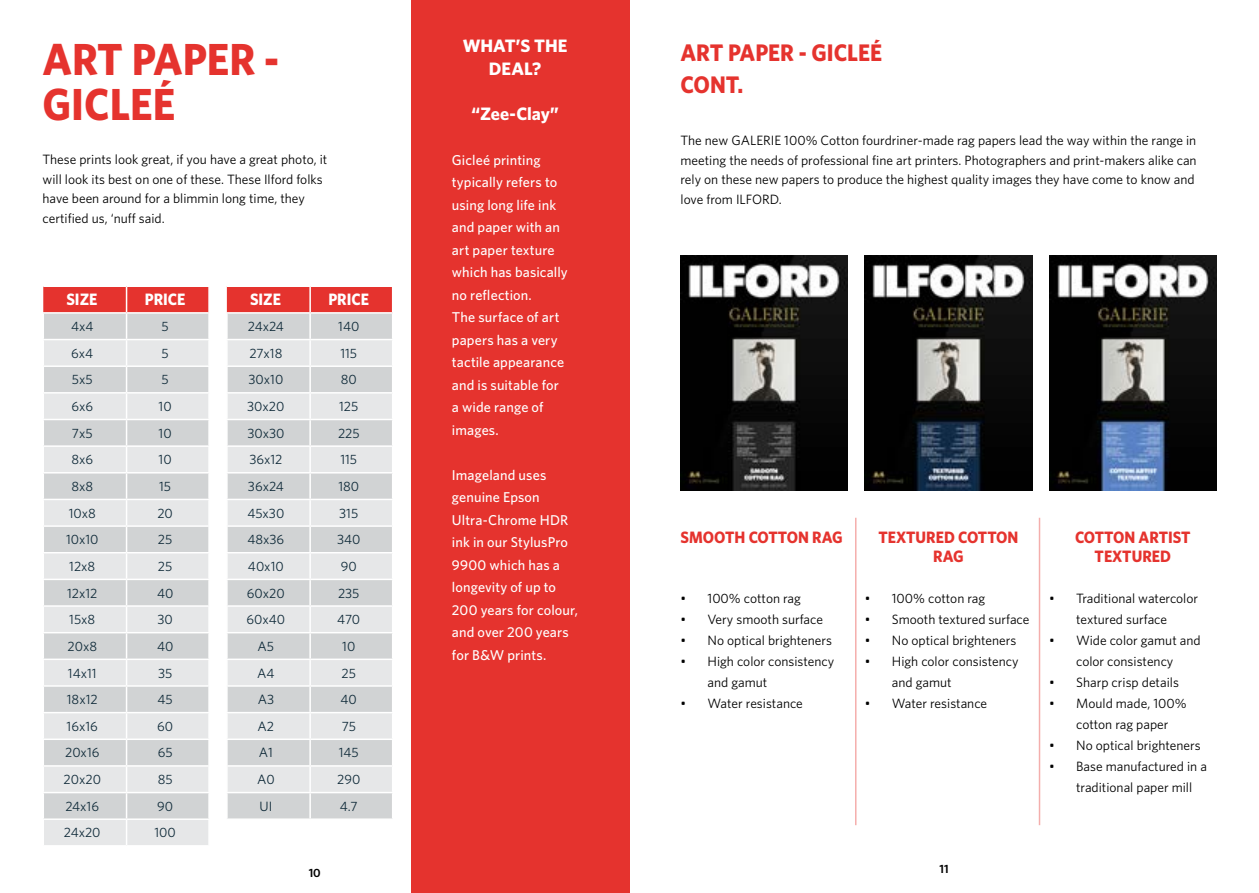
<style>
.page{position:relative;width:1259px;height:893px;background:#fff}
.page>*{position:absolute;margin:0;border:0;box-sizing:border-box;transform-origin:0 0}
.t1{font:700 45px/45px "Whitney K";color:#e5332e;scale:.94 1}
.t2{font:700 24px/31.5px "Whitney K";color:#e5332e;scale:.94 1}
.t3{font:700 18px/22.5px "Whitney K";color:#fff;text-align:center}
.t4{font:700 16.5px/19.8px "Whitney K";color:#e5332e;text-align:center;scale:.94 1}
.t5{font:700 16.5px "Whitney K";color:#fff;scale:.94 1}
.t6{font:500 14.25px/22.5px "Whitney K";letter-spacing:.005em;color:#fff}
.t7{font:13.5px/19.5px "Whitney K";color:#000}
.t8{font:13.5px "Whitney K";color:#0e2938}
.t9{font:600 12px "Whitney K";color:#000}
</style>
<div class="page">
<div style="left:411px;top:0;width:218px;height:893px;background:#e5332e"></div>
<img style="left:680px;top:256px;width:168px;height:234px">
<img style="left:865px;top:256px;width:167px;height:234px">
<img style="left:1049px;top:256px;width:167px;height:234px">
<svg style="left:43px;top:287px;width:166px;height:558px;background:#ded7d8"></svg>
<hr style="left:208px;top:820px;width:2px;height:25px;background:#fff">
<hr style="left:208px;top:287px;width:2px;height:25px;background:#fff">
<hr style="left:43px;top:312px;width:84px;height:2px;background:#fff">
<hr style="left:127px;top:312px;width:83px;height:2px;background:#fff">
<svg style="left:227px;top:286px;width:165px;height:532px;background:#ddd6d7"></svg>
<hr style="left:226px;top:312px;width:84px;height:2px;background:#fff">
<hr style="left:310px;top:312px;width:83px;height:2px;background:#fff">
<hr style="left:855px;top:518px;width:1px;height:307px;background:#e5332e">
<hr style="left:1038px;top:518px;width:2px;height:307px;background:#e5332e">
<h1 class="t1" style="left:43px;top:35px;width:253px">ART PAPER -<br>GICLEÉ</h1>
<h2 class="t2" style="left:680px;top:36px;width:216px">ART PAPER - GICLEÉ<br>CONT.</h2>
<h3 class="t3" style="left:463px;top:34px;width:106px">WHAT’S THE<br>DEAL?</h3>
<h3 class="t3" style="left:471px;top:102px;width:89px">“Zee-Clay”</h3>
<p class="t6" style="left:452px;top:148px;width:117px">Gicleé printing typically refers to using long life ink and paper with an art paper texture which has basically no reflection.<br>The surface of art papers has a very tactile appearance and is suitable for a wide range of images.</p>
<p class="t6" style="left:452px;top:463px;width:128px">Imageland uses genuine Epson<br>Ultra-Chrome HDR ink in our StylusPro<br>9900 which has a longevity of up to<br>200 years for colour, and over 200 years for B&amp;W prints.</p>
<p class="t7" style="left:680px;top:131px;width:517px">The new GALERIE 100% Cotton fourdriner-made rag papers lead the way within the range in meeting the needs of professional fine art printers. Photographers and print-makers alike can rely on these new papers to produce the highest quality images they have come to know and love from ILFORD.</p>
<p class="t7" style="left:43px;top:149px;width:286px">These prints look great, if you have a great photo, it will look its best on one of these. These Ilford folks have been around for a blimmin long time, they certified us, ‘nuff said.</p>
<p class="t5" style="left:66px;top:290px;width:34px">SIZE</p>
<p class="t5" style="left:145px;top:290px;width:45px">PRICE</p>
<p class="t8" style="left:71px;top:318px;width:24px">4x4</p>
<p class="t8" style="left:162px;top:318px;width:9px">5</p>
<p class="t8" style="left:71px;top:345px;width:24px">6x4</p>
<p class="t8" style="left:162px;top:345px;width:9px">5</p>
<p class="t8" style="left:72px;top:372px;width:22px">5x5</p>
<p class="t8" style="left:162px;top:372px;width:9px">5</p>
<p class="t8" style="left:71px;top:398px;width:23px">6x6</p>
<p class="t8" style="left:159px;top:398px;width:15px">10</p>
<p class="t8" style="left:72px;top:425px;width:22px">7x5</p>
<p class="t8" style="left:159px;top:425px;width:15px">10</p>
<p class="t8" style="left:71px;top:452px;width:23px">8x6</p>
<p class="t8" style="left:159px;top:452px;width:15px">10</p>
<p class="t8" style="left:71px;top:478px;width:23px">8x8</p>
<p class="t8" style="left:159px;top:478px;width:14px">15</p>
<p class="t8" style="left:69px;top:505px;width:29px">10x8</p>
<p class="t8" style="left:157px;top:505px;width:17px">20</p>
<p class="t8" style="left:66px;top:532px;width:34px">10x10</p>
<p class="t8" style="left:158px;top:532px;width:16px">25</p>
<p class="t8" style="left:69px;top:558px;width:28px">12x8</p>
<p class="t8" style="left:158px;top:558px;width:16px">25</p>
<p class="t8" style="left:67px;top:585px;width:32px">12x12</p>
<p class="t8" style="left:157px;top:585px;width:18px">40</p>
<p class="t8" style="left:69px;top:611px;width:28px">15x8</p>
<p class="t8" style="left:157px;top:611px;width:17px">30</p>
<p class="t8" style="left:67px;top:638px;width:31px">20x8</p>
<p class="t8" style="left:157px;top:638px;width:18px">40</p>
<p class="t8" style="left:68px;top:665px;width:30px">14x11</p>
<p class="t8" style="left:158px;top:665px;width:16px">35</p>
<p class="t8" style="left:67px;top:691px;width:32px">18x12</p>
<p class="t8" style="left:158px;top:691px;width:17px">45</p>
<p class="t8" style="left:67px;top:718px;width:33px">16x16</p>
<p class="t8" style="left:157px;top:718px;width:17px">60</p>
<p class="t8" style="left:65px;top:745px;width:36px">20x16</p>
<p class="t8" style="left:158px;top:745px;width:16px">65</p>
<p class="t8" style="left:64px;top:771px;width:39px">20x20</p>
<p class="t8" style="left:158px;top:771px;width:16px">85</p>
<p class="t8" style="left:65px;top:798px;width:35px">24x16</p>
<p class="t8" style="left:157px;top:798px;width:17px">90</p>
<p class="t8" style="left:64px;top:825px;width:38px">24x20</p>
<p class="t8" style="left:154px;top:825px;width:23px">100</p>
<p class="t5" style="left:250px;top:290px;width:34px">SIZE</p>
<p class="t5" style="left:328px;top:290px;width:45px">PRICE</p>
<p class="t8" style="left:248px;top:318px;width:37px">24x24</p>
<p class="t8" style="left:338px;top:318px;width:23px">140</p>
<p class="t8" style="left:249px;top:345px;width:35px">27x18</p>
<p class="t8" style="left:340px;top:345px;width:18px">115</p>
<p class="t8" style="left:248px;top:372px;width:36px">30x10</p>
<p class="t8" style="left:341px;top:372px;width:18px">80</p>
<p class="t8" style="left:247px;top:398px;width:39px">30x20</p>
<p class="t8" style="left:339px;top:398px;width:21px">125</p>
<p class="t8" style="left:247px;top:425px;width:39px">30x30</p>
<p class="t8" style="left:338px;top:425px;width:23px">225</p>
<p class="t8" style="left:249px;top:452px;width:35px">36x12</p>
<p class="t8" style="left:340px;top:452px;width:18px">115</p>
<p class="t8" style="left:248px;top:478px;width:37px">36x24</p>
<p class="t8" style="left:338px;top:478px;width:22px">180</p>
<p class="t8" style="left:247px;top:505px;width:38px">45x30</p>
<p class="t8" style="left:339px;top:505px;width:21px">315</p>
<p class="t8" style="left:247px;top:532px;width:38px">48x36</p>
<p class="t8" style="left:337px;top:532px;width:25px">340</p>
<p class="t8" style="left:248px;top:558px;width:37px">40x10</p>
<p class="t8" style="left:341px;top:558px;width:17px">90</p>
<p class="t8" style="left:247px;top:585px;width:39px">60x20</p>
<p class="t8" style="left:338px;top:585px;width:23px">235</p>
<p class="t8" style="left:246px;top:611px;width:40px">60x40</p>
<p class="t8" style="left:337px;top:611px;width:24px">470</p>
<p class="t8" style="left:258px;top:638px;width:18px">A5</p>
<p class="t8" style="left:342px;top:638px;width:15px">10</p>
<p class="t8" style="left:257px;top:665px;width:19px">A4</p>
<p class="t8" style="left:341px;top:665px;width:16px">25</p>
<p class="t8" style="left:258px;top:691px;width:18px">A3</p>
<p class="t8" style="left:341px;top:691px;width:18px">40</p>
<p class="t8" style="left:258px;top:718px;width:18px">A2</p>
<p class="t8" style="left:342px;top:718px;width:16px">75</p>
<p class="t8" style="left:259px;top:745px;width:16px">A1</p>
<p class="t8" style="left:339px;top:745px;width:22px">145</p>
<p class="t8" style="left:257px;top:771px;width:19px">A0</p>
<p class="t8" style="left:337px;top:771px;width:25px">290</p>
<p class="t8" style="left:259px;top:798px;width:14px">UI</p>
<p class="t8" style="left:340px;top:798px;width:19px">4.7</p>
<p class="t4" style="left:680px;top:526px;width:174px">SMOOTH COTTON RAG</p>
<p class="t4" style="left:878px;top:526px;width:150px">TEXTURED COTTON<br>RAG</p>
<p class="t7" style="left:865px;top:588px;width:122px">• 100% cotton rag</p>
<p class="t7" style="left:865px;top:609px;width:166px">• Smooth textured surface</p>
<p class="t7" style="left:865px;top:630px;width:153px">• No optical brighteners</p>
<p class="t7" style="left:892px;top:650px;width:128px;line-height:21px;text-indent:-27px">• High color consistency and gamut</p>
<p class="t7" style="left:865px;top:693px;width:124px">• Water resistance</p>
<p class="t4" style="left:1075px;top:526px;width:124px">COTTON ARTIST<br>TEXTURED</p>
<p class="t7" style="left:1049px;top:587px;width:150px;line-height:21px;text-align:center">• Traditional watercolor textured surface</p>
<p class="t7" style="left:1049px;top:629px;width:153px;line-height:21px;text-align:center">• Wide color gamut and color consistency</p>
<p class="t7" style="left:1049px;top:672px;width:131px">• Sharp crisp details</p>
<p class="t7" style="left:1076px;top:692px;width:112px;line-height:21px;text-indent:-27px">• Mould made, 100% cotton rag paper</p>
<p class="t7" style="left:1049px;top:735px;width:153px">• No optical brighteners</p>
<p class="t7" style="left:1076px;top:755px;width:132px;line-height:21px;text-indent:-27px">• Base manufactured in a traditional paper mill</p>
<p class="t7" style="left:680px;top:588px;width:122px">• 100% cotton rag</p>
<p class="t7" style="left:680px;top:609px;width:144px">• Very smooth surface</p>
<p class="t7" style="left:680px;top:630px;width:153px">• No optical brighteners</p>
<p class="t7" style="left:707px;top:650px;width:128px;line-height:21px;text-indent:-27px">• High color consistency and gamut</p>
<p class="t7" style="left:680px;top:693px;width:124px">• Water resistance</p>
<p class="t9" style="left:309px;top:866px;width:14px">10</p>
<p class="t9" style="left:939px;top:861px;width:11px">11</p>
</div>
